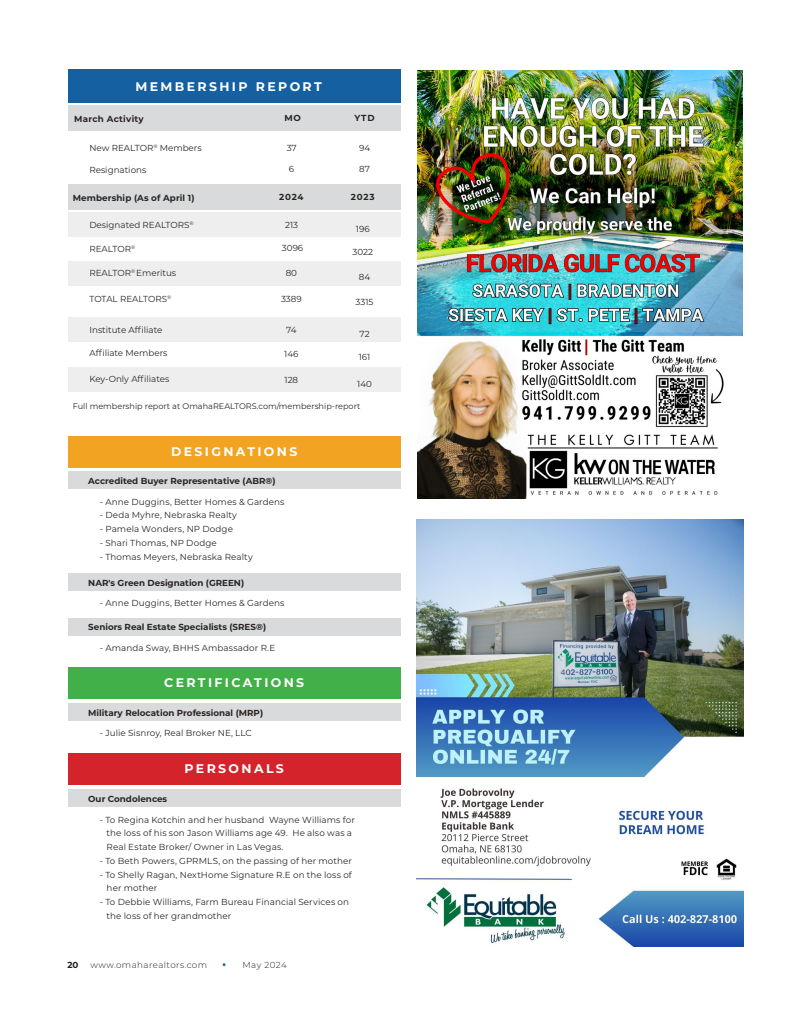
<style>
.page{position:relative;width:810px;height:1035px;background:#fff}
.page>*{position:absolute;margin:0;border:0;box-sizing:border-box;transform-origin:0 0}
.t1{font:700 12.5px "Montserrat";letter-spacing:.19em;color:#fff}
.t2{font:8.75px "Montserrat";letter-spacing:.01em;color:#292524}
.t3{font:700 8.75px "Montserrat";color:#292524}
.t4{font:300 8.75px "Montserrat";letter-spacing:.045em;color:#231f20}
.t5{font:700 8.75px "Montserrat";letter-spacing:.03em;color:#292524}
.t6{font:700 8.75px "Montserrat";color:#231f20}
.t7{font:8.12px "Montserrat";color:#292524}
</style>
<div class="page">
<img style="left:417px;top:70px;width:325px;height:428px">
<div style="left:69px;top:69px;width:332px;height:34px;background:#1560a0"></div>
<div style="left:69px;top:105px;width:332px;height:26px;background:#d9dadc"></div>
<div style="left:68px;top:184px;width:333px;height:26px;background:#d9dadc"></div>
<div style="left:68px;top:213px;width:333px;height:24px;background:#eeeeef"></div>
<div style="left:68px;top:261px;width:333px;height:25px;background:#eeeeef"></div>
<div style="left:68px;top:318px;width:333px;height:24px;background:#eeeeef"></div>
<div style="left:68px;top:367px;width:333px;height:24px;background:#eeeeef"></div>
<div style="left:68px;top:436px;width:332px;height:31px;background:#f1a321"></div>
<div style="left:68px;top:667px;width:332px;height:31px;background:#41b049"></div>
<div style="left:68px;top:754px;width:332px;height:31px;background:#d5232b"></div>
<div style="left:68px;top:573px;width:332px;height:18px;background:#d9dadc"></div>
<div style="left:68px;top:618px;width:332px;height:18px;background:#d9dadc"></div>
<div style="left:68px;top:472px;width:332px;height:17px;background:#d9dadc"></div>
<div style="left:68px;top:703px;width:332px;height:18px;background:#d9dadc"></div>
<div style="left:68px;top:790px;width:332px;height:17px;background:#d9dadc"></div>
<img style="left:416px;top:519px;width:328px;height:428px">
<p class="t1" style="left:135px;top:77px;width:188px">MEMBERSHIP REPORT</p>
<p class="t5" style="left:74px;top:113px;width:71px">March Activity</p>
<p class="t3" style="left:284px;top:111px;width:18px">MO</p>
<p class="t3" style="left:355px;top:111px;width:22px">YTD</p>
<p class="t2" style="left:89px;top:142px;width:114px">New REALTOR<sup>®</sup> Members</p>
<p class="t2" style="left:89px;top:164px;width:58px">Resignations</p>
<p class="t2" style="left:359px;top:142px;width:13px">94</p>
<p class="t2" style="left:287px;top:142px;width:11px">37</p>
<p class="t2" style="left:289px;top:163px;width:7px">6</p>
<p class="t2" style="left:359px;top:163px;width:12px">87</p>
<p class="t3" style="left:73px;top:192px;width:123px">Membership (As of April 1)</p>
<p class="t3" style="left:279px;top:191px;width:26px">2024</p>
<p class="t3" style="left:351px;top:191px;width:25px">2023</p>
<p class="t2" style="left:89px;top:219px;width:106px">Designated REALTORS<sup>®</sup></p>
<p class="t2" style="left:89px;top:243px;width:47px">REALTOR<sup>®</sup></p>
<p class="t2" style="left:89px;top:267px;width:88px">REALTOR<sup>®</sup> Emeritus</p>
<p class="t2" style="left:89px;top:293px;width:83px">TOTAL REALTORS<sup>®</sup></p>
<p class="t2" style="left:89px;top:324px;width:74px">Institute Affiliate</p>
<p class="t2" style="left:89px;top:347px;width:79px">Affiliate Members</p>
<p class="t2" style="left:89px;top:373px;width:81px">Key-Only Affiliates</p>
<p class="t2" style="left:285px;top:219px;width:15px">213</p>
<p class="t2" style="left:282px;top:242px;width:23px">3096</p>
<p class="t2" style="left:286px;top:267px;width:13px">80</p>
<p class="t2" style="left:281px;top:293px;width:22px">3389</p>
<p class="t2" style="left:286px;top:324px;width:12px">74</p>
<p class="t2" style="left:284px;top:348px;width:16px">146</p>
<p class="t2" style="left:285px;top:374px;width:15px">128</p>
<p class="t2" style="left:356px;top:223px;width:15px">196</p>
<p class="t2" style="left:352px;top:246px;width:22px">3022</p>
<p class="t2" style="left:359px;top:271px;width:13px">84</p>
<p class="t2" style="left:356px;top:296px;width:19px">3315</p>
<p class="t2" style="left:360px;top:328px;width:12px">72</p>
<p class="t2" style="left:359px;top:351px;width:13px">161</p>
<p class="t2" style="left:357px;top:378px;width:16px">140</p>
<p class="t7" style="left:73px;top:401px;width:289px">Full membership report at OmahaREALTORS.com/membership-report</p>
<p class="t1" style="left:171px;top:443px;width:128px">DESIGNATIONS</p>
<p class="t3" style="left:88px;top:475px;width:189px">Accredited Buyer Representative (ABR®)</p>
<p class="t2" style="left:100px;top:496px;width:186px">- Anne Duggins, Better Homes &amp; Gardens</p>
<p class="t2" style="left:100px;top:509px;width:139px">- Deda Myhre, Nebraska Realty</p>
<p class="t2" style="left:100px;top:523px;width:135px">- Pamela Wonders, NP Dodge</p>
<p class="t2" style="left:100px;top:537px;width:119px">- Shari Thomas, NP Dodge</p>
<p class="t2" style="left:100px;top:551px;width:154px">- Thomas Meyers, Nebraska Realty</p>
<p class="t3" style="left:88px;top:576px;width:157px">NAR's Green Designation (GREEN)</p>
<p class="t3" style="left:88px;top:621px;width:179px">Seniors Real Estate Specialists (SRES®)</p>
<p class="t2" style="left:100px;top:597px;width:186px">- Anne Duggins, Better Homes &amp; Gardens</p>
<p class="t2" style="left:100px;top:642px;width:177px">- Amanda Sway, BHHS Ambassador R.E</p>
<p class="t1" style="left:164px;top:674px;width:141px">CERTIFICATIONS</p>
<p class="t3" style="left:88px;top:706px;width:176px">Military Relocation Professional (MRP)</p>
<p class="t2" style="left:100px;top:727px;width:154px">- Julie Sisnroy, Real Broker NE, LLC</p>
<p class="t3" style="left:88px;top:793px;width:81px">Our Condolences</p>
<p class="t1" style="left:185px;top:760px;width:101px">PERSONALS</p>
<p class="t2" style="left:100px;top:814px;width:257px">- To Regina Kotchin and her husband Wayne Williams for</p>
<p class="t2" style="left:107px;top:827px;width:247px">the loss of his son Jason Williams age 49. He also was a</p>
<p class="t2" style="left:107px;top:841px;width:178px">Real Estate Broker/ Owner in Las Vegas.</p>
<p class="t2" style="left:100px;top:855px;width:254px">- To Beth Powers, GPRMLS, on the passing of her mother</p>
<p class="t2" style="left:100px;top:869px;width:254px">- To Shelly Ragan, NextHome Signature R.E on the loss of</p>
<p class="t2" style="left:107px;top:882px;width:52px">her mother</p>
<p class="t2" style="left:100px;top:896px;width:251px">- To Debbie Williams, Farm Bureau Financial Services on</p>
<p class="t2" style="left:107px;top:910px;width:126px">the loss of her grandmother</p>
<p class="t6" style="left:68px;top:958px;width:13px">20</p>
<p class="t4" style="left:90px;top:959px;width:118px">www.omaharealtors.com</p>
<p class="t4" style="left:242px;top:959px;width:46px">May 2024</p>
</div>
